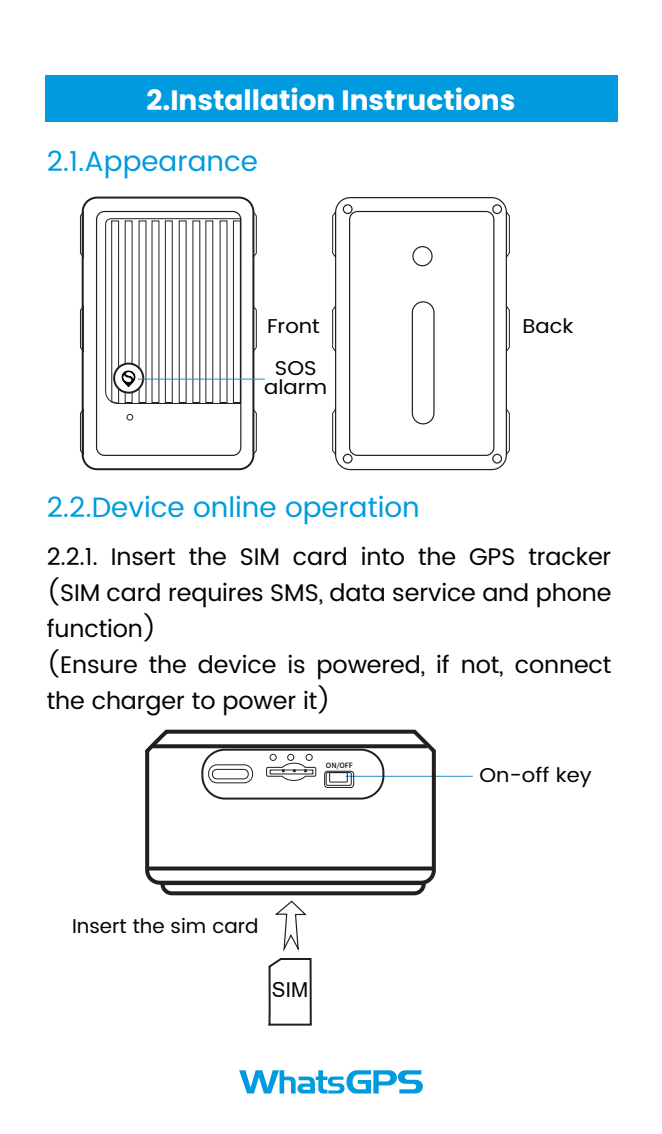
<style>
.page{position:relative;width:662px;height:1134px;background:#fff}
.page>*{position:absolute;margin:0;border:0;box-sizing:border-box;transform-origin:0 0}
.t1{font:28px "Poppins";color:#009bde}
.t2{font:28px "Poppins";color:#fff}
.t3{font:24px/36px "Poppins";letter-spacing:-.005em;color:#030303}
.t4{font:20.4px "Arial";color:#030303}
.t5{font:20px/42.4px "Poppins";color:#030303;text-align:center;scale:1.06 1}
.t6{font:20px "Poppins";color:#030303}
.t7{font:500 7.2px "Source Han Sans SC";color:#030303}
</style>
<div class="page">
<div style="left:45px;top:76px;width:572px;height:46px;background:#009bde"></div>
<svg style="left:239px;top:1070px;width:184px;height:23px"></svg>
<div style="left:82px;top:197px;width:172px;height:273px;border:2px solid #231f20;border-radius:14px"></div>
<div style="left:96px;top:211px;width:145px;height:245px;border:1px solid #231f20;border-radius:8px"></div>
<svg style="left:105px;top:218px;width:136px;height:186px"></svg>
<div style="left:113px;top:363px;width:31px;height:31px;border:2px solid #231f20;border-radius:50%"></div>
<img style="left:117px;top:367px;width:23px;height:24px">
<svg style="left:80px;top:210px;width:4px;height:48px"></svg>
<svg style="left:80px;top:304px;width:4px;height:48px"></svg>
<svg style="left:80px;top:407px;width:4px;height:48px"></svg>
<svg style="left:252px;top:210px;width:5px;height:48px"></svg>
<svg style="left:252px;top:304px;width:5px;height:48px"></svg>
<svg style="left:252px;top:407px;width:5px;height:48px"></svg>
<div style="left:349px;top:211px;width:145px;height:245px;border:1px solid #231f20;border-radius:8px"></div>
<div style="left:335px;top:197px;width:172px;height:273px;border:1px solid #231f20;border-radius:15px"></div>
<svg style="left:332px;top:210px;width:4px;height:48px"></svg>
<svg style="left:332px;top:304px;width:4px;height:48px"></svg>
<svg style="left:332px;top:407px;width:4px;height:48px"></svg>
<svg style="left:505px;top:210px;width:5px;height:48px"></svg>
<svg style="left:505px;top:304px;width:5px;height:48px"></svg>
<svg style="left:505px;top:407px;width:5px;height:48px"></svg>
<div style="left:342px;top:204px;width:10px;height:10px;border:1px solid #231f20;border-radius:50%"></div>
<div style="left:412px;top:246px;width:20px;height:20px;border:1px solid #231f20;border-radius:50%"></div>
<div style="left:492px;top:204px;width:10px;height:10px;border:1px solid #231f20;border-radius:50%"></div>
<div style="left:342px;top:454px;width:10px;height:10px;border:1px solid #231f20;border-radius:50%"></div>
<div style="left:492px;top:454px;width:10px;height:10px;border:1px solid #231f20;border-radius:50%"></div>
<div style="left:411px;top:301px;width:23px;height:123px;border:1px solid #231f20;border-radius:11px"></div>
<hr style="left:138px;top:378px;width:127px;height:2px;background:#248bcb">
<hr style="left:346px;top:776px;width:126px;height:1px;background:#248bcb">
<svg style="left:145px;top:729px;width:292px;height:156px"></svg>
<div style="left:201px;top:749px;width:183px;height:50px;border:2px solid #231f20;border-radius:23px"></div>
<div style="left:208px;top:764px;width:45px;height:19px;border:1px solid #231f20;border-radius:8px"></div>
<div style="left:212px;top:769px;width:36px;height:10px;border:1px solid #231f20;border-radius:4px"></div>
<div style="left:269px;top:754px;width:7px;height:7px;border:1px solid #231f20;border-radius:50%"></div>
<div style="left:287px;top:754px;width:7px;height:7px;border:1px solid #231f20;border-radius:50%"></div>
<div style="left:305px;top:754px;width:7px;height:7px;border:1px solid #231f20;border-radius:50%"></div>
<div style="left:324px;top:771px;width:30px;height:17px;border:1px solid #231f20;border-radius:3px"></div>
<div style="left:326px;top:772px;width:25px;height:14px;border:1px solid #231f20;border-radius:2px"></div>
<div style="left:329px;top:772px;width:18px;height:10px;border:1px solid #231f20"></div>
<svg style="left:158px;top:879px;width:269px;height:147px"></svg>
<svg style="left:147px;top:866px;width:286px;height:4px"></svg>
<svg style="left:152px;top:744px;width:275px;height:4px"></svg>
<svg style="left:266px;top:762px;width:50px;height:19px"></svg>
<svg style="left:127px;top:414px;width:6px;height:6px"></svg>
<p class="t2" style="left:146px;top:84px;width:370px">2.Installation Instructions</p>
<p class="t1" style="left:47px;top:141px;width:213px">2.1.Appearance</p>
<p class="t5" style="left:267px;top:305px;width:51px">Front<br>SOS</p>
<p class="t5" style="left:264px;top:367px;width:61px">alarm</p>
<p class="t1" style="left:47px;top:487px;width:374px">2.2.Device online operation</p>
<p class="t5" style="left:522px;top:305px;width:50px">Back</p>
<p class="t3" style="left:47px;top:539px;width:566px">2.2.1. Insert the SIM card into the GPS tracker (SIM card requires SMS, data service and phone function)<br>(Ensure the device is powered, if not, connect the charger to power it)</p>
<p class="t7" style="left:326px;top:761px;width:29px">ON/OFF</p>
<p class="t6" style="left:72px;top:911px;width:188px">Insert the sim card</p>
<p class="t4" style="left:271px;top:976px;width:38px">SIM</p>
<p class="t5" style="left:479px;top:754px;width:107px">On-off key</p>
</div>
